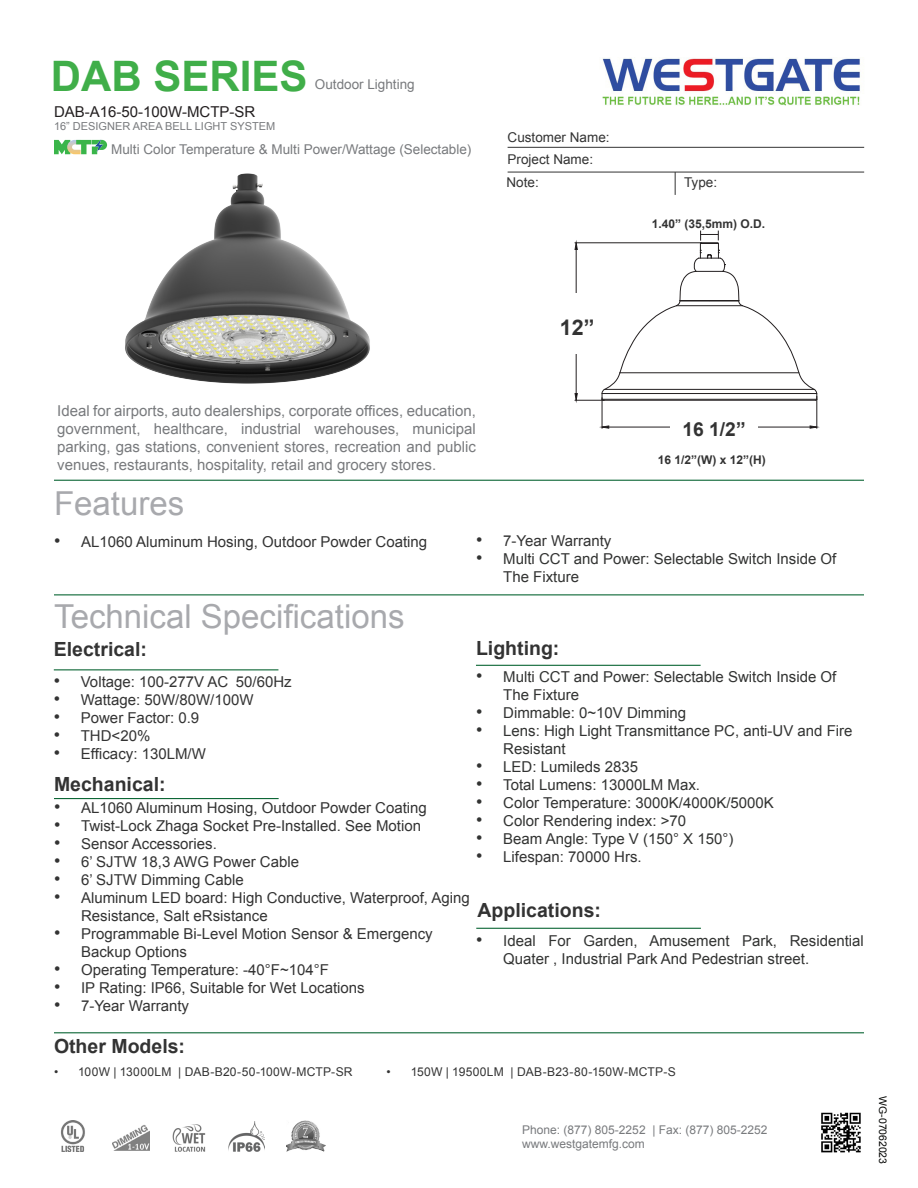
<style>
.page{position:relative;width:918px;height:1188px;background:#fff}
.page>*{position:absolute;margin:0;border:0;box-sizing:border-box;transform-origin:0 0}
.t1{font:700 42px "Arial";color:#40ae49}
.t2{font:33px "Arial";color:#a8a9ad}
.t3{font:700 21.6px "Arial";color:#333}
.t4{font:700 19.5px "Arial";color:#333}
.t5{font:700 19.2px "Arial";color:#333}
.t6{font:15px/18px "Arial";color:#333}
.t7{font:15px/18px "Arial";color:#323332}
.t8{font:15px/18px "Arial";color:#787a7d;text-align:justify}
.t9{font:15px "Arial";color:#231f20}
.t10{font:13.5px "Arial";color:#787a7d}
.t11{font:13.5px "Arial";color:#333}
.t12{font:12.15px "Arial";letter-spacing:.015em;color:#333}
.t13{font:12px "Arial";color:#787a7d}
.t14{font:700 12px "Arial";color:#333}
.t15{font:10.95px "Arial";color:#787a7d}
.t16{font:10.5px "Arial";letter-spacing:-.005em;color:#040503}
.t17{font:8.85px "Sim Hei";color:#000}
.t18{font:8.4px "Sim Hei";color:#000}
.t19{font:6.75px "Sim Hei";color:#000}
.t20{font:5.55px "Sim Hei";color:#000}
.s1{font-size:18px}
</style>
<div class="page">
<hr style="left:54px;top:480px;width:810px;height:1px;background:#0d6736">
<hr style="left:508px;top:147px;width:356px;height:1px;background:#333">
<svg style="left:675px;top:173px;width:1px;height:22px"></svg>
<hr style="left:508px;top:172px;width:356px;height:1px;background:#333">
<hr style="left:54px;top:594px;width:810px;height:1px;background:#0d6736">
<img style="left:602px;top:58px;width:258px;height:48px">
<img style="left:821px;top:1112px;width:40px;height:41px">
<svg style="left:54px;top:140px;width:53px;height:14px"></svg>
<img style="left:93px;top:139px;width:12px;height:14px">
<img style="left:125px;top:173px;width:245px;height:211px">
<hr style="left:476px;top:928px;width:225px;height:1px;background:#0d6736">
<hr style="left:54px;top:669px;width:224px;height:1px;background:#0d6736">
<hr style="left:476px;top:665px;width:225px;height:1px;background:#0d6736">
<hr style="left:54px;top:1032px;width:810px;height:1px;background:#0d6736">
<hr style="left:602px;top:398px;width:1px;height:30px;background:#231f20">
<hr style="left:816px;top:396px;width:1px;height:32px;background:#231f20">
<hr style="left:609px;top:427px;width:66px;height:1px;background:#231f20">
<hr style="left:744px;top:427px;width:66px;height:1px;background:#231f20">
<svg style="left:601px;top:425px;width:8px;height:4px"></svg>
<svg style="left:809px;top:425px;width:9px;height:4px"></svg>
<div style="left:670px;top:422px;width:88px;height:20px;background:#fff"></div>
<img style="left:228px;top:1122px;width:36px;height:30px">
<img style="left:286px;top:1120px;width:40px;height:32px">
<img style="left:172px;top:1124px;width:34px;height:28px">
<img style="left:112px;top:1125px;width:38px;height:26px">
<img style="left:61px;top:1121px;width:24px;height:31px">
<hr style="left:54px;top:798px;width:225px;height:1px;background:#0d6736">
<svg style="left:574px;top:231px;width:243px;height:170px"></svg>
<p class="t1" style="left:51px;top:48px;width:258px">DAB SERIES</p>
<p class="t9" style="left:54px;top:102px;width:203px">DAB-A16-50-100W-MCTP-SR</p>
<p class="t15" style="left:54px;top:119px;width:223px">16” DESIGNER AREA BELL LIGHT SYSTEM</p>
<p class="t10" style="left:315px;top:75px;width:101px">Outdoor Lighting</p>
<p class="t10" style="left:111px;top:140px;width:362px">Multi Color Temperature &amp; Multi Power/Wattage (Selectable)</p>
<p class="t17" style="left:431px;top:144px;width:37px">变更记录</p>
<p class="t11" style="left:508px;top:128px;width:104px">Customer Name:</p>
<p class="t11" style="left:508px;top:150px;width:87px">Project Name:</p>
<p class="t11" style="left:507px;top:173px;width:34px">Note:</p>
<p class="t11" style="left:684px;top:173px;width:35px">Type:</p>
<p class="t20" style="left:508px;top:160px;width:18px">责任人</p>
<p class="t14" style="left:652px;top:215px;width:115px">1.40” (35,5mm) O.D.</p>
<p class="t3" style="left:560px;top:313px;width:36px">12”</p>
<p class="t8" style="left:57px;top:402px;width:420px">Ideal for airports, auto dealerships, corporate offices, education, government, healthcare, industrial warehouses, municipal parking, gas stations, convenient stores, recreation and public venues, restaurants, hospitality, retail and grocery stores.</p>
<p class="t2" style="left:54px;top:482px;width:132px">Features</p>
<p class="t5" style="left:682px;top:417px;width:65px">16 1/2”</p>
<p class="t14" style="left:658px;top:452px;width:110px">16 1/2”(W) x 12”(H)</p>
<p class="t6" style="left:54px;top:533px;width:374px"><span class="s1">•</span> AL1060 Aluminum Hosing, Outdoor Powder Coating</p>
<p class="t2" style="left:54px;top:594px;width:352px">Technical Specifications</p>
<p class="t4" style="left:54px;top:637px;width:95px">Electrical:</p>
<p class="t6" style="left:54px;top:673px;width:239px"><span class="s1">•</span> Voltage: 100-277V AC 50/60Hz</p>
<p class="t6" style="left:54px;top:691px;width:201px"><span class="s1">•</span> Wattage: 50W/80W/100W</p>
<p class="t6" style="left:54px;top:709px;width:147px"><span class="s1">•</span> Power Factor: 0.9</p>
<p class="t6" style="left:54px;top:727px;width:98px"><span class="s1">•</span> THD&lt;20%</p>
<p class="t6" style="left:54px;top:745px;width:154px"><span class="s1">•</span> Efficacy: 130LM/W</p>
<p class="t4" style="left:54px;top:771px;width:113px">Mechanical:</p>
<p class="t6" style="left:54px;top:799px;width:374px"><span class="s1">•</span> AL1060 Aluminum Hosing, Outdoor Powder Coating</p>
<p class="t6" style="left:54px;top:817px;width:369px"><span class="s1">•</span> Twist-Lock Zhaga Socket Pre-Installed. See Motion</p>
<p class="t6" style="left:54px;top:835px;width:164px"><span class="s1">•</span> Sensor Accessories.</p>
<p class="t6" style="left:54px;top:853px;width:247px"><span class="s1">•</span> 6’ SJTW 18,3 AWG Power Cable</p>
<p class="t6" style="left:54px;top:871px;width:191px"><span class="s1">•</span> 6’ SJTW Dimming Cable</p>
<p class="t6" style="left:81px;top:889px;width:390px;text-indent:-27px"><span class="s1">•</span> Aluminum LED board: High Conductive, Waterproof, Aging<br>Resistance, Salt eRsistance</p>
<p class="t6" style="left:81px;top:925px;width:353px;text-indent:-27px"><span class="s1">•</span> Programmable Bi-Level Motion Sensor &amp; Emergency<br>Backup Options</p>
<p class="t6" style="left:54px;top:961px;width:277px"><span class="s1">•</span> Operating Temperature: -40°F~104°F</p>
<p class="t6" style="left:54px;top:979px;width:312px"><span class="s1">•</span> IP Rating: IP66, Suitable for Wet Locations</p>
<p class="t6" style="left:54px;top:997px;width:137px"><span class="s1">•</span> 7-Year Warranty</p>
<p class="t6" style="left:476px;top:532px;width:137px"><span class="s1">•</span> 7-Year Warranty</p>
<p class="t7" style="left:503px;top:550px;width:335px;text-indent:-27px"><span class="s1">•</span> Multi CCT and Power: Selectable Switch Inside Of<br>The Fixture</p>
<p class="t18" style="left:682px;top:552px;width:61px">请不要缩放打印</p>
<p class="t19" style="left:757px;top:554px;width:22px">审核：</p>
<p class="t19" style="left:824px;top:563px;width:22px">材质：</p>
<p class="t4" style="left:476px;top:635px;width:85px">Lighting:</p>
<p class="t7" style="left:503px;top:668px;width:335px;text-indent:-27px"><span class="s1">•</span> Multi CCT and Power: Selectable Switch Inside Of<br>The Fixture</p>
<p class="t7" style="left:476px;top:704px;width:211px"><span class="s1">•</span> Dimmable: 0~10V Dimming</p>
<p class="t7" style="left:503px;top:722px;width:351px;text-indent:-27px"><span class="s1">•</span> Lens: High Light Transmittance PC, anti-UV and Fire<br>Resistant</p>
<p class="t7" style="left:476px;top:758px;width:164px"><span class="s1">•</span> LED: Lumileds 2835</p>
<p class="t7" style="left:476px;top:776px;width:225px"><span class="s1">•</span> Total Lumens: 13000LM Max.</p>
<p class="t7" style="left:476px;top:794px;width:299px"><span class="s1">•</span> Color Temperature: 3000K/4000K/5000K</p>
<p class="t7" style="left:476px;top:812px;width:211px"><span class="s1">•</span> Color Rendering index: &gt;70</p>
<p class="t7" style="left:476px;top:830px;width:259px"><span class="s1">•</span> Beam Angle: Type V (150° X 150°)</p>
<p class="t6" style="left:476px;top:848px;width:167px"><span class="s1">•</span> Lifespan: 70000 Hrs.</p>
<p class="t4" style="left:478px;top:897px;width:125px">Applications:</p>
<p class="t7" style="left:503px;top:932px;width:362px;text-indent:-27px"><span class="s1">•</span> Ideal For Garden, Amusement Park, Residential<br>Quater , Industrial Park And Pedestrian street.</p>
<p class="t4" style="left:54px;top:1033px;width:133px">Other Models:</p>
<p class="t12" style="left:54px;top:1063px;width:300px">• 100W | 13000LM | DAB-B20-50-100W-MCTP-SR</p>
<p class="t12" style="left:387px;top:1063px;width:291px">• 150W | 19500LM | DAB-B23-80-150W-MCTP-S</p>
<p class="t13" style="left:522px;top:1122px;width:247px">Phone: (877) 805-2252 | Fax: (877) 805-2252</p>
<p class="t13" style="left:522px;top:1136px;width:124px">www.westgatemfg.com</p>
<p class="t16" style="left:890px;top:1096px;width:69px;rotate:90deg">WG-07062023</p>
</div>
